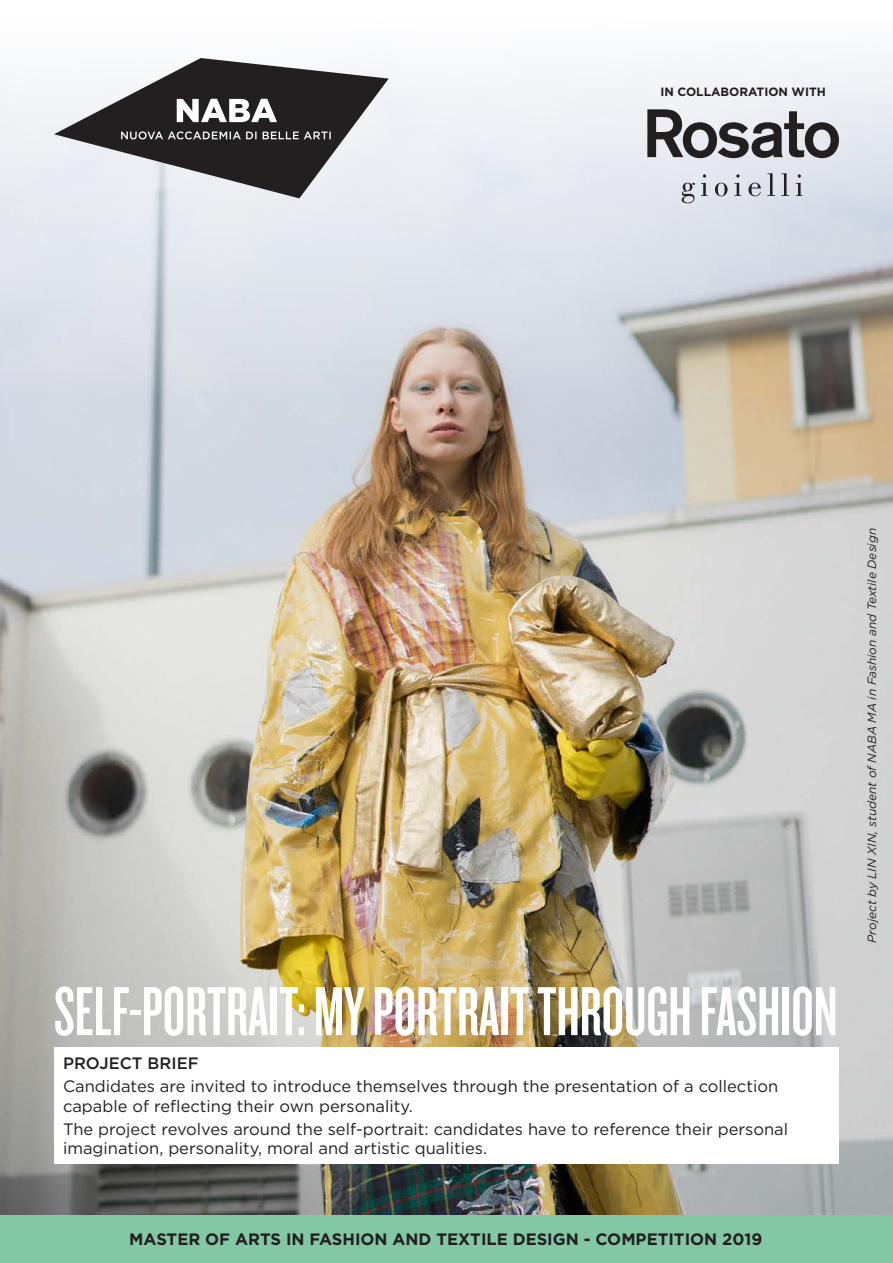
<style>
.page{position:relative;width:893px;height:1263px;background:#fff}
.page>*{position:absolute;margin:0;border:0;box-sizing:border-box;transform-origin:0 0}
.titoletto_retro{font:72px "Knockout 47 Bantamweight";color:#fff}
.common{font:16.5px/19.8px "Gotham";color:#231f20}
.common-2{font:700 16.5px "Gotham";color:#231f20}
.common-3{font:500 16.5px "Gotham";color:#231f20}
.common-4{font:italic 12px "Gotham";color:#231f20}
.common-5{font:700 12px "Gotham";color:#231f20}
</style>
<div class="page">
<img style="left:0;top:486px;width:893px;height:729px">
<svg style="left:0;top:58px;width:893px;height:428px;background:#d4d4d5"></svg>
<svg style="left:54px;top:58px;width:335px;height:140px;fill:#231f20"></svg>
<svg style="left:121px;top:130px;width:210px;height:9px;background:#625f5f"></svg>
<svg style="left:177px;top:99px;width:100px;height:23px"></svg>
<div style="left:54px;top:1047px;width:785px;height:116px;background:#fff"></div>
<svg style="left:647px;top:109px;width:192px;height:49px;background:#8f8e92"></svg>
<svg style="left:682px;top:183px;width:13px;height:20px"></svg>
<svg style="left:701px;top:174px;width:7px;height:22px"></svg>
<svg style="left:715px;top:183px;width:13px;height:13px"></svg>
<svg style="left:734px;top:174px;width:7px;height:22px"></svg>
<svg style="left:748px;top:183px;width:13px;height:13px"></svg>
<svg style="left:767px;top:173px;width:8px;height:23px"></svg>
<svg style="left:781px;top:173px;width:8px;height:23px"></svg>
<svg style="left:796px;top:174px;width:6px;height:22px"></svg>
<div style="left:0;top:1215px;width:893px;height:48px;background:#83c7a5"></div>
<p class="common-5" style="left:660px;top:84px;width:167px">IN COLLABORATION WITH</p>
<p class="titoletto_retro" style="left:54px;top:969px;width:785px">SELF-PORTRAIT: MY PORTRAIT THROUGH FASHION</p>
<p class="common-3" style="left:63px;top:1052px;width:137px">PROJECT BRIEF</p>
<p class="common" style="left:63px;top:1076px;width:717px">Candidates are invited to introduce themselves through the presentation of a collection capable of reflecting their own personality.</p>
<p class="common" style="left:63px;top:1118px;width:727px">The project revolves around the self-portrait: candidates have to reference their personal imagination, personality, moral and artistic qualities.</p>
<p class="common-2" style="left:129px;top:1228px;width:635px">MASTER OF ARTS IN FASHION AND TEXTILE DESIGN - COMPETITION 2019</p>
<p class="common-4" style="left:864px;top:943px;width:416px;rotate:-90deg">Project by LIN XIN, student of NABA MA in Fashion and Textile Design</p>
</div>
